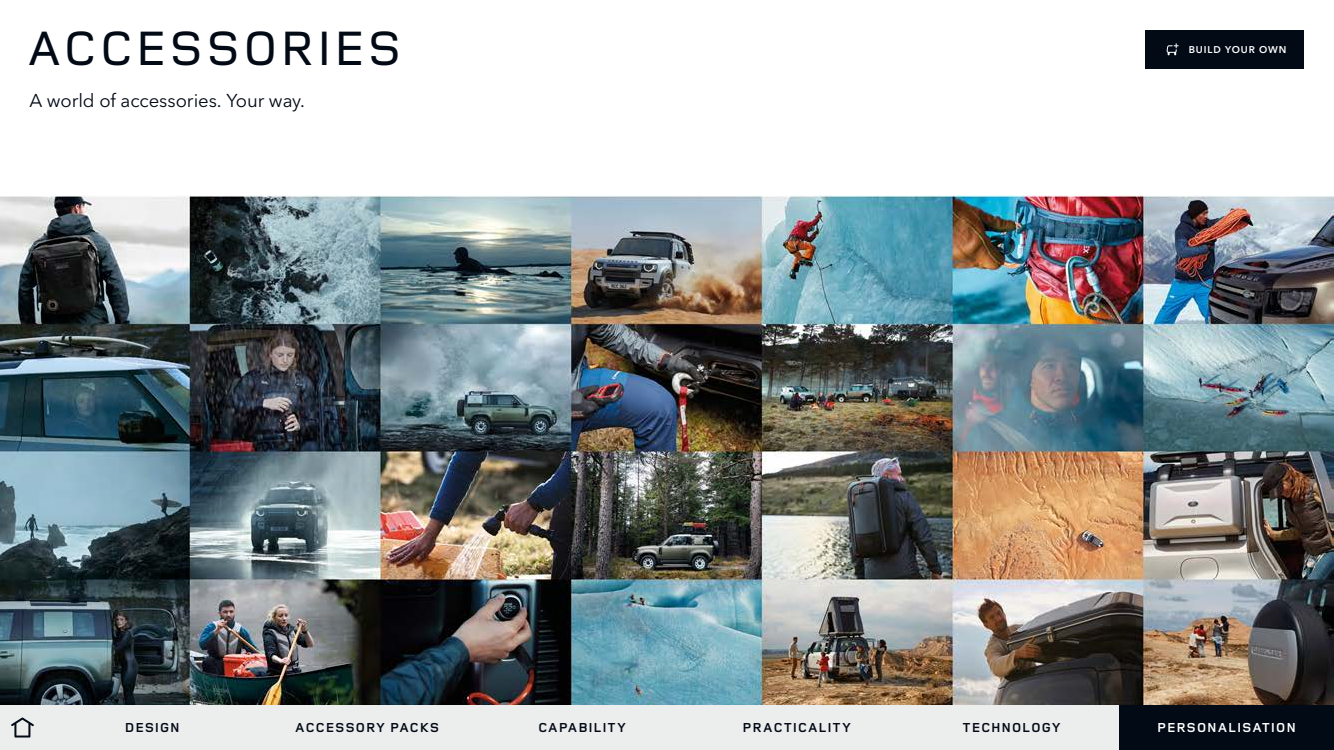
<style>
.page{position:relative;width:1334px;height:750px;background:#fff}
.page>*{position:absolute;margin:0;border:0;box-sizing:border-box;transform-origin:0 0}
.t1{font:500 50px "Land Rover Wide";letter-spacing:-.02em;color:#020a16}
.t2{font:18.5px "Avenir Next W1 G";letter-spacing:-.005em;color:#020a16}
.t3{font:700 13.5px "Land Rover Wide";color:#020a16}
.t4{font:700 13.5px "Land Rover Wide";color:#fff}
.t5{font:600 9.8px "Avenir Next W1 G";letter-spacing:.095em;color:#fff}
</style>
<div class="page">
<img style="left:0;top:195px;width:1334px;height:510px">
<div style="left:0;top:705px;width:1334px;height:45px;background:#eceded"></div>
<svg style="left:11px;top:717px;width:23px;height:21px"></svg>
<div style="left:1119px;top:705px;width:215px;height:45px;background:#020a16"></div>
<div style="left:1146px;top:30px;width:158px;height:39px;background:#020a16"></div>
<svg style="left:1167px;top:43px;width:12px;height:12px"></svg>
<h1 class="t1" style="left:26px;top:14px;width:378px">ACCESSORIES</h1>
<h2 class="t2" style="left:29px;top:86px;width:277px">A world of accessories. Your way.</h2>
<p class="t5" style="left:1189px;top:42px;width:99px">BUILD YOUR OWN</p>
<p class="t3" style="left:125px;top:718px;width:57px">DESIGN</p>
<p class="t3" style="left:295px;top:718px;width:146px">ACCESSORY PACKS</p>
<p class="t3" style="left:538px;top:718px;width:90px">CAPABILITY</p>
<p class="t3" style="left:742px;top:718px;width:111px">PRACTICALITY</p>
<p class="t3" style="left:962px;top:718px;width:100px">TECHNOLOGY</p>
<p class="t4" style="left:1157px;top:718px;width:141px">PERSONALISATION</p>
</div>
